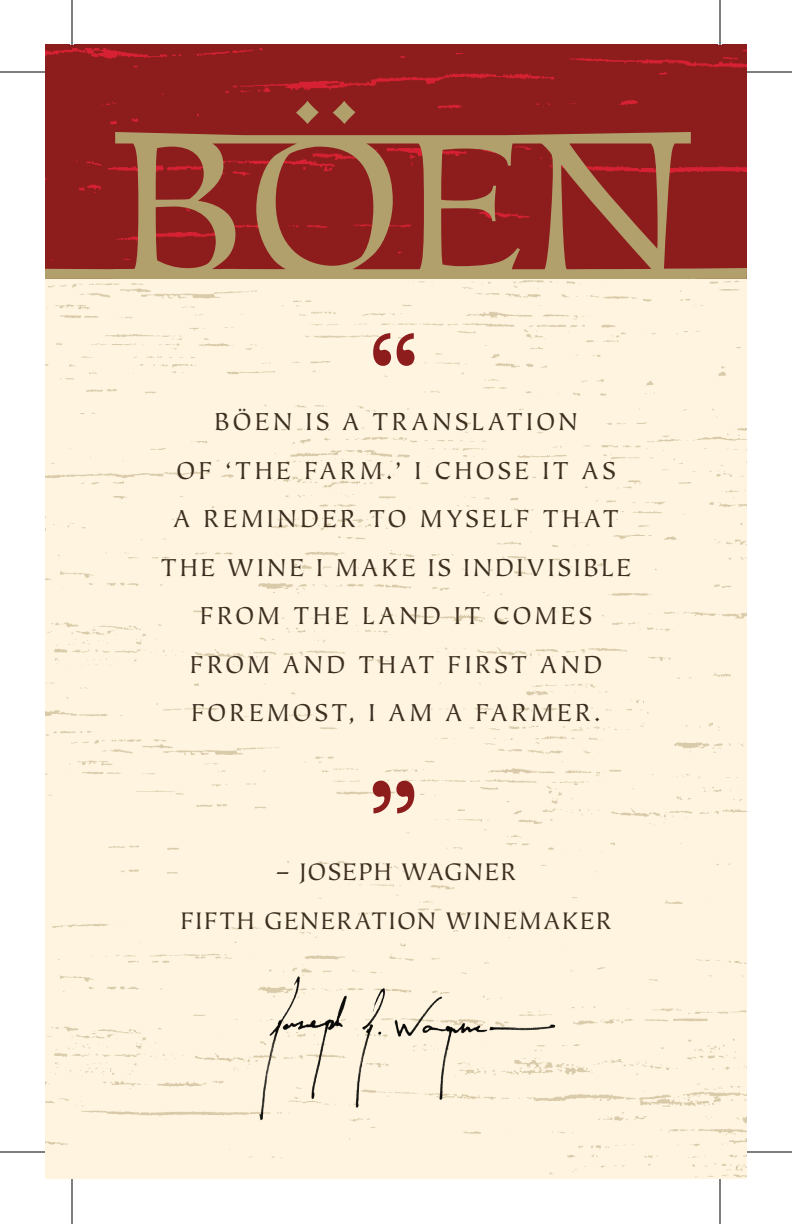
<style>
.page{position:relative;width:792px;height:1224px;background:#fff}
.page>*{position:absolute;margin:0;border:0;box-sizing:border-box;transform-origin:0 0}
.t1{font:700 93.9px "Baskerville";color:#8d1d1d;scale:.93 1}
.t2{font:27.6px/48.6px "Tiepolo";letter-spacing:.095em;color:#3d2e1f;text-align:center}
.t3{font:27px/48.6px "Tiepolo";letter-spacing:.04em;color:#3d2e1f;text-align:center}
</style>
<div class="page">
<div style="left:45px;top:279px;width:702px;height:900px;background:#fef4e0"></div>
<div style="left:45px;top:45px;width:702px;height:223px;background:#8d1d1d"></div>
<svg style="left:45px;top:268px;width:702px;height:11px"></svg>
<svg style="left:296px;top:101px;width:23px;height:23px"></svg>
<svg style="left:333px;top:101px;width:22px;height:23px"></svg>
<svg style="left:113px;top:132px;width:578px;height:147px;background:#9b4c3a"></svg>
<img style="left:252px;top:972px;width:306px;height:151px">
<hr style="left:0;top:71px;width:45px;height:2px;background:#000">
<hr style="left:747px;top:71px;width:45px;height:2px;background:#000">
<hr style="left:0;top:1151px;width:45px;height:2px;background:#000">
<hr style="left:747px;top:1151px;width:45px;height:2px;background:#000">
<hr style="left:71px;top:0;width:2px;height:45px;background:#000">
<hr style="left:71px;top:1179px;width:2px;height:45px;background:#000">
<hr style="left:719px;top:0;width:2px;height:45px;background:#000">
<hr style="left:719px;top:1179px;width:2px;height:45px;background:#000">
<h1 class="t1" style="left:368px;top:300px;width:57px">“</h1>
<p class="t2" style="left:160px;top:398px;width:473px">BÖEN IS A TRANSLATION<br>OF ‘THE FARM.’ I CHOSE IT AS<br>A REMINDER TO MYSELF THAT<br>THE WINE I MAKE IS INDIVISIBLE<br>FROM THE LAND IT COMES<br>FROM AND THAT FIRST AND<br>FOREMOST, I AM A FARMER.</p>
<h1 class="t1" style="left:368px;top:748px;width:57px">”</h1>
<p class="t3" style="left:180px;top:848px;width:433px">– JOSEPH WAGNER<br>FIFTH GENERATION WINEMAKER</p>
</div>
